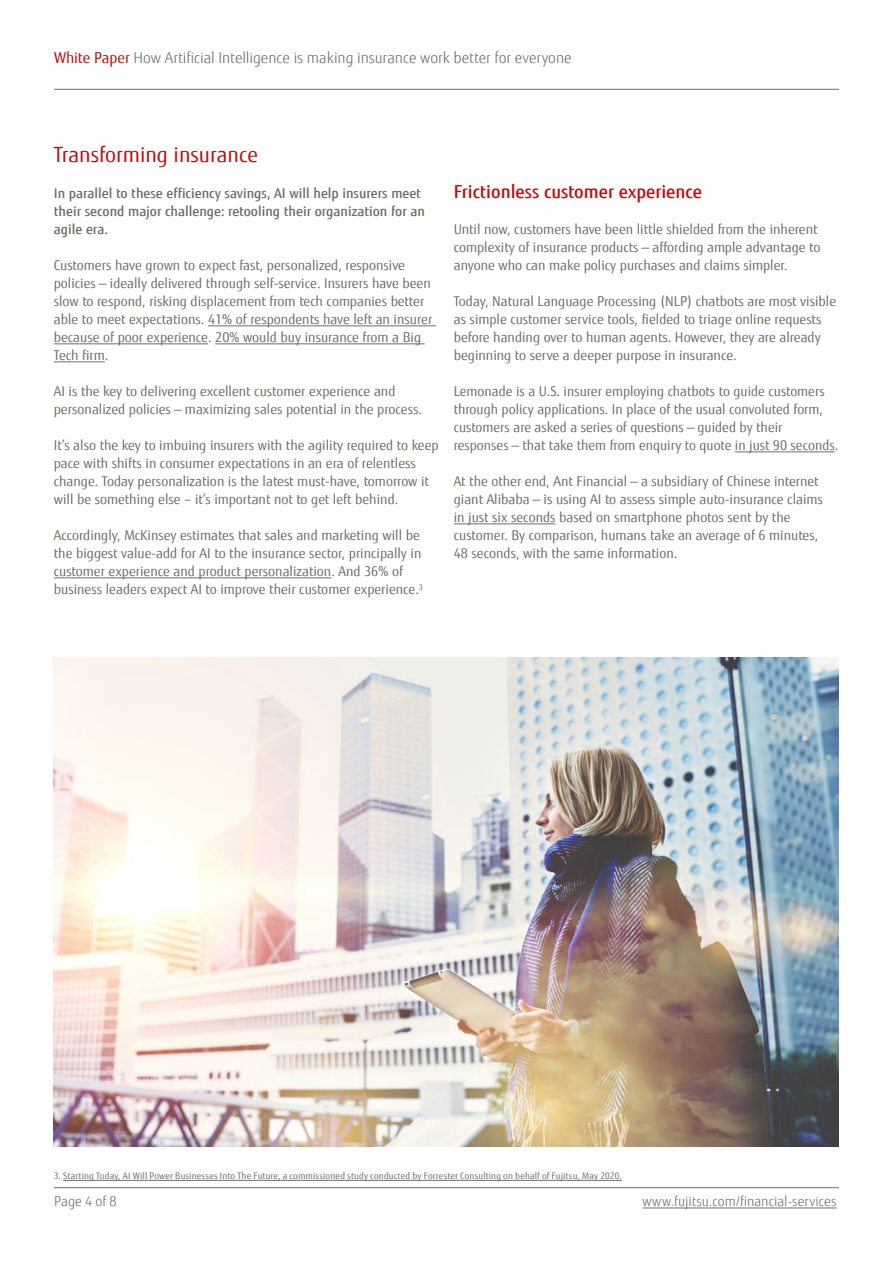
<style>
.page{position:relative;width:893px;height:1263px;background:#fff}
.page>*{position:absolute;margin:0;border:0;box-sizing:border-box;transform-origin:0 0}
.t1{font:21px "Fujitsu Sans";color:#c00d0e}
.t2{font:500 18px "Fujitsu Sans";color:#c00d0e}
.t3{font:300 15px "Fujitsu Sans";color:#6f6e66}
.t4{font:13.5px/18px "Fujitsu Sans";color:#6f6e66}
.t5{font:500 13.5px/18px "Fujitsu Sans";color:#6f6e66}
.t6{font:300 13.5px "Fujitsu Sans";letter-spacing:.005em;color:#6f6e66}
.t7{font:9px "Fujitsu Sans";letter-spacing:.02em;color:#6f6e66}
.s1{font-weight:400;color:#c00d0e}
</style>
<div class="page">
<hr style="left:642px;top:1208px;width:195px;height:1px;background:#6f6e66">
<hr style="left:54px;top:1187px;width:785px;height:1px;background:#6f6e66">
<hr style="left:54px;top:89px;width:785px;height:1px;background:#6f6e66">
<hr style="left:208px;top:325px;width:228px;height:1px;background:#6f6e66">
<hr style="left:54px;top:343px;width:154px;height:1px;background:#6f6e66">
<hr style="left:215px;top:343px;width:210px;height:1px;background:#6f6e66">
<hr style="left:54px;top:361px;width:51px;height:1px;background:#6f6e66">
<hr style="left:54px;top:577px;width:277px;height:1px;background:#6f6e66">
<hr style="left:63px;top:1180px;width:559px;height:1px;background:#6f6e66">
<hr style="left:735px;top:451px;width:100px;height:1px;background:#6f6e66">
<hr style="left:454px;top:523px;width:102px;height:1px;background:#6f6e66">
<img style="left:54px;top:657px;width:785px;height:489px">
<p class="t3" style="left:54px;top:49px;width:519px"><span class="s1">White Paper</span> How Artificial Intelligence is making insurance work better for everyone</p>
<h1 class="t1" style="left:54px;top:142px;width:206px">Transforming insurance</h1>
<p class="t5" style="left:54px;top:184px;width:373px">In parallel to these efficiency savings, AI will help insurers meet their second major challenge: retooling their organization for an agile era.</p>
<p class="t4" style="left:54px;top:256px;width:380px">Customers have grown to expect fast, personalized, responsive policies — ideally delivered through self-service. Insurers have been slow to respond, risking displacement from tech companies better able to meet expectations. 41% of respondents have left an insurer because of poor experience. 20% would buy insurance from a Big Tech firm.</p>
<p class="t4" style="left:54px;top:382px;width:370px">AI is the key to delivering excellent customer experience and personalized policies — maximizing sales potential in the process.</p>
<p class="t4" style="left:54px;top:436px;width:386px">It’s also the key to imbuing insurers with the agility required to keep pace with shifts in consumer expectations in an era of relentless change. Today personalization is the latest must-have, tomorrow it will be something else – it’s important not to get left behind.</p>
<p class="t4" style="left:54px;top:526px;width:371px">Accordingly, McKinsey estimates that sales and marketing will be the biggest value-add for AI to the insurance sector, principally in customer experience and product personalization. And 36% of business leaders expect AI to improve their customer experience.<sup>3</sup></p>
<h2 class="t2" style="left:454px;top:181px;width:250px">Frictionless customer experience</h2>
<p class="t4" style="left:454px;top:220px;width:368px">Until now, customers have been little shielded from the inherent complexity of insurance products — affording ample advantage to anyone who can make policy purchases and claims simpler.</p>
<p class="t4" style="left:454px;top:292px;width:384px">Today, Natural Language Processing (NLP) chatbots are most visible as simple customer service tools, fielded to triage online requests before handing over to human agents. However, they are already beginning to serve a deeper purpose in insurance.</p>
<p class="t4" style="left:454px;top:382px;width:386px">Lemonade is a U.S. insurer employing chatbots to guide customers through policy applications. In place of the usual convoluted form, customers are asked a series of questions — guided by their responses — that take them from enquiry to quote in just 90 seconds.</p>
<p class="t4" style="left:454px;top:472px;width:371px">At the other end, Ant Financial — a subsidiary of Chinese internet giant Alibaba — is using AI to assess simple auto-insurance claims in just six seconds based on smartphone photos sent by the customer. By comparison, humans take an average of 6 minutes, 48 seconds, with the same information.</p>
<p class="t7" style="left:54px;top:1170px;width:570px">3. Starting Today, AI Will Power Businesses Into The Future, a commissioned study conducted by Forrester Consulting on behalf of Fujitsu, May 2020.</p>
<p class="t6" style="left:54px;top:1193px;width:64px">Page 4 of 8</p>
<p class="t6" style="left:642px;top:1193px;width:196px">www.fujitsu.com/financial-services</p>
</div>
